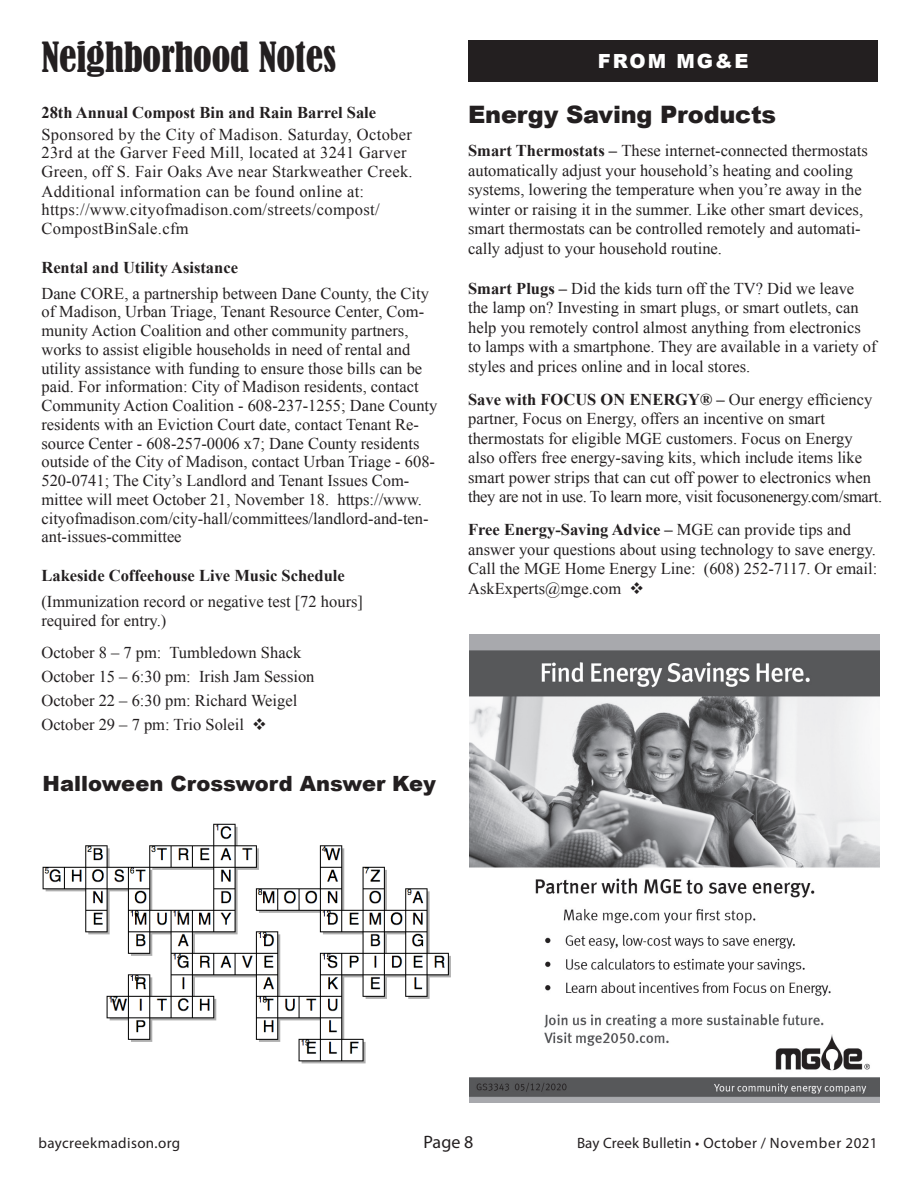
<style>
.page{position:relative;width:918px;height:1188px;background:#fff}
.page>*{position:absolute;margin:0;border:0;box-sizing:border-box;transform-origin:0 0}
.Normal__Web{font:condensed 39px "Bernard";letter-spacing:-.005em;color:#231f20}
.t1{font:900 24px "Arial";letter-spacing:-.01em;color:#231f20}
.Normal__Web-2{font:900 21px "Arial";color:#231f20}
.t2{font:900 19.5px "Arial";letter-spacing:.1em;color:#fff}
.t3{font:18px "Myriad Pro";color:#231f20}
.t4{font:16.5px/19.5px "Times New Roman";color:#231f20}
.t5{font:16.5px/18.9px "Times New Roman";letter-spacing:.02em;color:#231f20}
.t6{font:700 16.5px "Times New Roman";color:#231f20}
.t7{font:15px "Myriad Pro";letter-spacing:.025em;color:#231f20}
.s1{font-weight:700}
</style>
<div class="page">
<img style="left:469px;top:634px;width:410px;height:469px">
<div style="left:468px;top:40px;width:410px;height:42px;background:#231f20"></div>
<img style="left:42px;top:823px;width:409px;height:241px">
<p class="Normal__Web" style="left:41px;top:34px;width:296px">Neighborhood Notes</p>
<p class="t6" style="left:41px;top:101px;width:336px">28th Annual Compost Bin and Rain Barrel Sale</p>
<p class="t5" style="left:41px;top:124px;width:373px">Sponsored by the City of Madison. Saturday, October 23rd at the Garver Feed Mill, located at 3241 Garver Green, off S. Fair Oaks Ave near Starkweather Creek.<br>Additional information can be found online at: https://www.cityofmadison.com/streets/compost/ CompostBinSale.cfm</p>
<p class="t6" style="left:41px;top:256px;width:198px">Rental and Utility Asistance</p>
<p class="t4" style="left:41px;top:284px;width:398px;line-height:18.8px">Dane CORE, a partnership between Dane County, the City of Madison, Urban Triage, Tenant Resource Center, Com&shy;munity Action Coalition and other community partners, works to assist eligible households in need of rental and utility assistance with funding to ensure those bills can be paid. For information: City of Madison residents, contact Community Action Coalition - 608-237-1255; Dane County residents with an Eviction Court date, contact Tenant Re&shy;source Center - 608-257-0006 x7; Dane County residents outside of the City of Madison, contact Urban Triage - 608- 520-0741; The City’s Landlord and Tenant Issues Com&shy;mittee will meet October 21, November 18. https://www. cityofmadison.com/city-hall/committees/landlord-and-ten&shy;ant-issues-committee</p>
<p class="t6" style="left:41px;top:564px;width:305px">Lakeside Coffeehouse Live Music Schedule</p>
<p class="t4" style="left:41px;top:592px;width:323px;line-height:18.8px">(Immunization record or negative test [72 hours] required for entry.)</p>
<p class="t4" style="left:41px;top:642px;width:261px">October 8 – 7 pm: Tumbledown Shack</p>
<p class="t4" style="left:41px;top:667px;width:275px">October 15 – 6:30 pm: Irish Jam Session</p>
<p class="t4" style="left:41px;top:691px;width:257px">October 22 – 6:30 pm: Richard Weigel</p>
<p class="t4" style="left:41px;top:715px;width:227px">October 29 – 7 pm: Trio Soleil ❖</p>
<p class="Normal__Web-2" style="left:43px;top:768px;width:395px">Halloween Crossword Answer Key</p>
<p class="t2" style="left:598px;top:47px;width:152px">FROM MG&amp;E</p>
<p class="t1" style="left:468px;top:97px;width:309px">Energy Saving Products</p>
<p class="t4" style="left:468px;top:141px;width:401px"><span class="s1">Smart Thermostats –</span> These internet-connected thermostats automatically adjust your household’s heating and cooling systems, lowering the temperature when you’re away in the winter or raising it in the summer. Like other smart devices, smart thermostats can be controlled remotely and automati&shy;cally adjust to your household routine.</p>
<p class="t4" style="left:468px;top:278px;width:410px"><span class="s1">Smart Plugs –</span> Did the kids turn off the TV? Did we leave the lamp on? Investing in smart plugs, or smart outlets, can help you remotely control almost anything from electronics to lamps with a smartphone. They are available in a variety of styles and prices online and in local stores.</p>
<p class="t4" style="left:468px;top:389px;width:416px"><span class="s1">Save with FOCUS ON ENERGY® –</span> Our energy efficiency partner, Focus on Energy, offers an incentive on smart thermostats for eligible MGE customers. Focus on Energy also offers free energy-saving kits, which include items like smart power strips that can cut off power to electronics when they are not in use. To learn more, visit focusonenergy.com/smart.</p>
<p class="t4" style="left:468px;top:520px;width:411px"><span class="s1">Free Energy-Saving Advice –</span> MGE can provide tips and answer your questions about using technology to save energy.<br>Call the MGE Home Energy Line: (608) 252-7117. Or email:<br>AskExperts@mge.com ❖</p>
<p class="t7" style="left:38px;top:1134px;width:143px">baycreekmadison.org</p>
<p class="t3" style="left:424px;top:1131px;width:51px">Page 8</p>
<p class="t7" style="left:577px;top:1134px;width:302px">Bay Creek Bulletin • October / November 2021</p>
</div>
